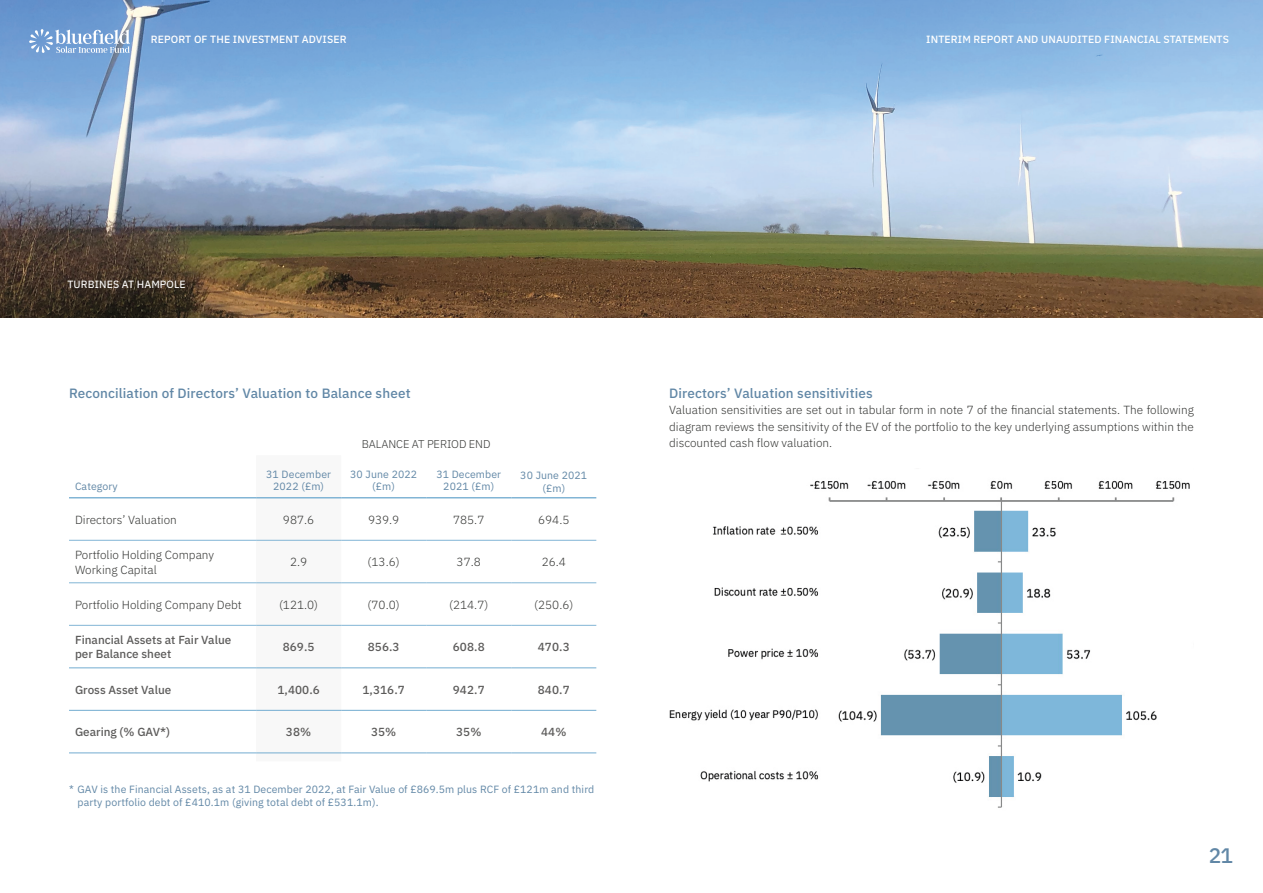
<style>
.page{position:relative;width:1263px;height:893px;background:#fff}
.page>*{position:absolute;margin:0;border:0;box-sizing:border-box;transform-origin:0 0}
.t1{font:500 21px "IBM Plex Sans";color:#6187a6}
.t2{font:500 13.5px "IBM Plex Sans";letter-spacing:.01em;color:#6187a6}
.t3{font:300 11.7px/16.2px "IBM Plex Sans";color:#353634}
.t4{font:500 11.7px/14.2px "IBM Plex Sans";color:#5c5b5a}
.t5{font:300 11.25px "IBM Plex Sans";letter-spacing:-.01em;color:#353634}
.t6{font:10.5px/12.6px "IBM Plex Sans";letter-spacing:.01em;color:#6187a6;text-align:center}
.t7{font:500 10.5px "IBM Plex Sans";letter-spacing:.01em;color:#fff}
.t8{font:10.5px "IBM Plex Sans Text";letter-spacing:.01em;color:#fff}
</style>
<div class="page">
<svg style="left:256px;top:498px;width:85px;height:256px"></svg>
<hr style="left:69px;top:540px;width:187px;height:1px;background:#82b5d5">
<hr style="left:256px;top:540px;width:85px;height:1px;background:#82b5d5">
<hr style="left:341px;top:540px;width:85px;height:1px;background:#82b5d5">
<hr style="left:426px;top:540px;width:85px;height:1px;background:#82b5d5">
<hr style="left:511px;top:540px;width:85px;height:1px;background:#82b5d5">
<hr style="left:69px;top:582px;width:187px;height:1px;background:#82b5d5">
<hr style="left:256px;top:582px;width:85px;height:1px;background:#82b5d5">
<hr style="left:341px;top:582px;width:85px;height:1px;background:#82b5d5">
<hr style="left:426px;top:582px;width:85px;height:1px;background:#82b5d5">
<hr style="left:511px;top:582px;width:85px;height:1px;background:#82b5d5">
<hr style="left:69px;top:625px;width:187px;height:1px;background:#82b5d5">
<hr style="left:256px;top:625px;width:85px;height:1px;background:#82b5d5">
<hr style="left:341px;top:625px;width:85px;height:1px;background:#82b5d5">
<hr style="left:426px;top:625px;width:85px;height:1px;background:#82b5d5">
<hr style="left:511px;top:625px;width:85px;height:1px;background:#82b5d5">
<hr style="left:69px;top:497px;width:187px;height:1px;background:#82b5d5">
<hr style="left:256px;top:497px;width:85px;height:1px;background:#82b5d5">
<hr style="left:341px;top:497px;width:85px;height:1px;background:#82b5d5">
<hr style="left:426px;top:497px;width:85px;height:1px;background:#82b5d5">
<hr style="left:511px;top:497px;width:85px;height:1px;background:#82b5d5">
<hr style="left:69px;top:667px;width:187px;height:1px;background:#82b5d5">
<hr style="left:256px;top:667px;width:85px;height:1px;background:#82b5d5">
<hr style="left:341px;top:667px;width:85px;height:1px;background:#82b5d5">
<hr style="left:426px;top:667px;width:85px;height:1px;background:#82b5d5">
<hr style="left:511px;top:667px;width:85px;height:1px;background:#82b5d5">
<hr style="left:69px;top:710px;width:187px;height:1px;background:#82b5d5">
<hr style="left:256px;top:710px;width:85px;height:1px;background:#82b5d5">
<hr style="left:341px;top:710px;width:85px;height:1px;background:#82b5d5">
<hr style="left:426px;top:710px;width:85px;height:1px;background:#82b5d5">
<hr style="left:511px;top:710px;width:85px;height:1px;background:#82b5d5">
<hr style="left:69px;top:752px;width:187px;height:1px;background:#82b5d5">
<hr style="left:256px;top:752px;width:85px;height:1px;background:#82b5d5">
<hr style="left:341px;top:752px;width:85px;height:1px;background:#82b5d5">
<hr style="left:426px;top:752px;width:85px;height:1px;background:#82b5d5">
<hr style="left:511px;top:752px;width:85px;height:1px;background:#82b5d5">
<img style="left:669px;top:480px;width:521px;height:328px">
<img style="left:0;top:0;width:1263px;height:317px">
<svg style="left:29px;top:29px;width:101px;height:24px;background:#96b6db"></svg>
<p class="t7" style="left:151px;top:31px;width:197px">REPORT OF THE INVESTMENT ADVISER</p>
<p class="t7" style="left:926px;top:31px;width:304px">INTERIM REPORT AND UNAUDITED FINANCIAL STATEMENTS</p>
<p class="t8" style="left:68px;top:276px;width:120px">TURBINES AT HAMPOLE</p>
<p class="t2" style="left:69px;top:383px;width:343px">Reconciliation of Directors’ Valuation to Balance sheet</p>
<p class="t6" style="left:75px;top:479px;width:44px">Category</p>
<p class="t5" style="left:362px;top:435px;width:130px">BALANCE AT PERIOD END</p>
<p class="t6" style="left:266px;top:467px;width:66px">31 December<br>2022 (£m)</p>
<p class="t6" style="left:350px;top:467px;width:68px">30 June 2022 (£m)</p>
<p class="t6" style="left:436px;top:467px;width:66px">31 December<br>2021 (£m)</p>
<p class="t6" style="left:520px;top:468px;width:68px">30 June 2021 (£m)</p>
<p class="t3" style="left:75px;top:510px;width:103px">Directors’ Valuation</p>
<p class="t3" style="left:283px;top:510px;width:33px">987.6</p>
<p class="t3" style="left:368px;top:510px;width:33px">939.9</p>
<p class="t3" style="left:453px;top:510px;width:33px">785.7</p>
<p class="t3" style="left:538px;top:510px;width:33px">694.5</p>
<p class="t3" style="left:75px;top:546px;width:141px;line-height:15px">Portfolio Holding Company<br>Working Capital</p>
<p class="t3" style="left:290px;top:553px;width:19px">2.9</p>
<p class="t3" style="left:368px;top:553px;width:34px">(13.6)</p>
<p class="t3" style="left:457px;top:553px;width:26px">37.8</p>
<p class="t3" style="left:542px;top:553px;width:26px">26.4</p>
<p class="t3" style="left:75px;top:595px;width:168px">Portfolio Holding Company Debt</p>
<p class="t3" style="left:279px;top:595px;width:41px">(121.0)</p>
<p class="t3" style="left:368px;top:595px;width:34px">(70.0)</p>
<p class="t3" style="left:449px;top:595px;width:41px">(214.7)</p>
<p class="t3" style="left:534px;top:595px;width:41px">(250.6)</p>
<p class="t4" style="left:75px;top:632px;width:158px">Financial Assets at Fair Value per Balance sheet</p>
<p class="t4" style="left:283px;top:639px;width:33px">869.5</p>
<p class="t4" style="left:368px;top:639px;width:33px">856.3</p>
<p class="t4" style="left:453px;top:639px;width:33px">608.8</p>
<p class="t4" style="left:538px;top:639px;width:33px">470.3</p>
<p class="t4" style="left:75px;top:681px;width:98px">Gross Asset Value</p>
<p class="t4" style="left:277px;top:681px;width:44px">1,400.6</p>
<p class="t4" style="left:362px;top:681px;width:44px">1,316.7</p>
<p class="t4" style="left:453px;top:681px;width:33px">942.7</p>
<p class="t4" style="left:538px;top:681px;width:33px">840.7</p>
<p class="t4" style="left:75px;top:724px;width:97px">Gearing (% GAV*)</p>
<p class="t4" style="left:286px;top:724px;width:27px">38%</p>
<p class="t4" style="left:371px;top:724px;width:27px">35%</p>
<p class="t4" style="left:456px;top:724px;width:27px">35%</p>
<p class="t4" style="left:541px;top:724px;width:27px">44%</p>
<p class="t6" style="left:78px;top:782px;width:518px;text-align:left;text-indent:-9px">* GAV is the Financial Assets, as at 31 December 2022, at Fair Value of £869.5m plus RCF of £121m and third party portfolio debt of £410.1m (giving total debt of £531.1m).</p>
<p class="t2" style="left:669px;top:383px;width:205px">Directors’ Valuation sensitivities</p>
<p class="t3" style="left:669px;top:401px;width:526px;text-align:justify">Valuation sensitivities are set out in tabular form in note 7 of the financial statements. The following diagram reviews the sensitivity of the EV of the portfolio to the key underlying assumptions within the discounted cash flow valuation.</p>
<p class="t1" style="left:1209px;top:839px;width:26px">21</p>
</div>
